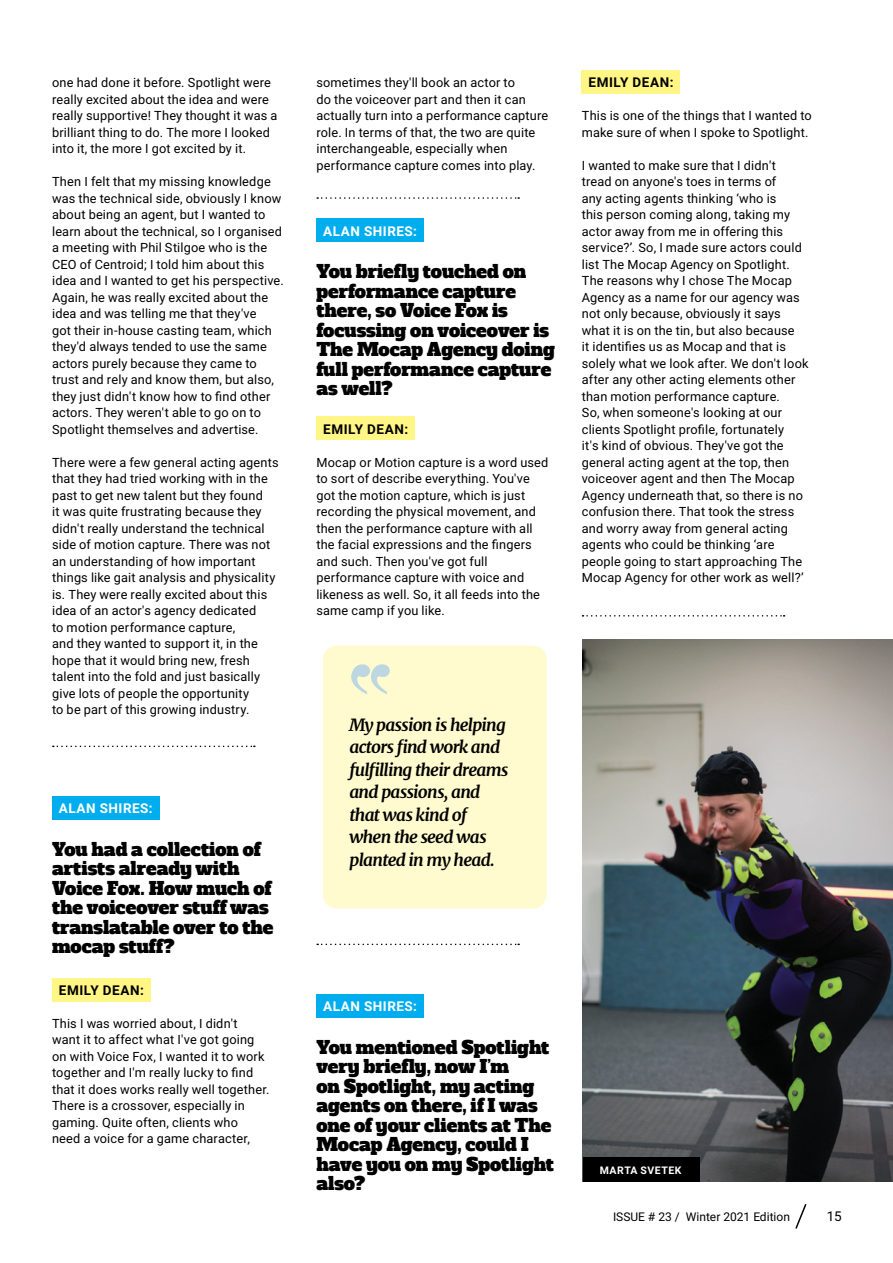
<style>
.page{position:relative;width:893px;height:1263px;background:#fff}
.page>*{position:absolute;margin:0;border:0;box-sizing:border-box;transform-origin:0 0}
.t1{font:18px/19.5px "Alfa Slab One";color:#000}
.t2{font:italic 700 16.95px/22.5px "Merriweather";letter-spacing:-.045em;color:#000}
.t3{font:700 13.5px "Roboto";letter-spacing:.04em;color:#fff}
.t4{font:700 13.5px "Roboto";letter-spacing:.04em;color:#000}
.t5{font:13.5px "Roboto";color:#000}
.t6{font:12.75px/16.5px "Roboto";letter-spacing:.015em;color:#000}
.t7{font:12px "Roboto";color:#000}
.t8{font:700 10.5px "Roboto";letter-spacing:.05em;color:#fff}
</style>
<div class="page">
<div style="left:52px;top:796px;width:107px;height:24px;background:#00aeef"></div>
<div style="left:52px;top:978px;width:98px;height:23px;background:#fff685"></div>
<svg style="left:53px;top:746px;width:202px;height:1px"></svg>
<div style="left:316px;top:219px;width:108px;height:23px;background:#00aeef"></div>
<div style="left:316px;top:417px;width:99px;height:23px;background:#fff685"></div>
<div style="left:316px;top:994px;width:108px;height:24px;background:#00aeef"></div>
<svg style="left:317px;top:197px;width:202px;height:2px"></svg>
<svg style="left:317px;top:944px;width:202px;height:1px"></svg>
<div style="left:323px;top:646px;width:224px;height:262px;background:#fffbce;border-radius:14px"></div>
<svg style="left:351px;top:664px;width:39px;height:30px"></svg>
<div style="left:582px;top:70px;width:98px;height:24px;background:#fff685"></div>
<svg style="left:583px;top:615px;width:202px;height:2px"></svg>
<img style="left:583px;top:639px;width:310px;height:543px">
<div style="left:583px;top:1157px;width:117px;height:25px;background:#000"></div>
<svg style="left:795px;top:1204px;width:12px;height:25px"></svg>
<p class="t6" style="left:52px;top:74px;width:227px">one had done it before. Spotlight were really excited about the idea and were really supportive! They thought it was a brilliant thing to do. The more I looked into it, the more I got excited by it.</p>
<p class="t6" style="left:52px;top:173px;width:233px">Then I felt that my missing knowledge was the technical side, obviously I know about being an agent, but I wanted to learn about the technical, so I organised a meeting with Phil Stilgoe who is the CEO of Centroid; I told him about this idea and I wanted to get his perspective.<br>Again, he was really excited about the idea and was telling me that they've<br>got their in-house casting team, which they'd always tended to use the same actors purely because they came to trust and rely and know them, but also, they just didn't know how to find other actors. They weren't able to go on to Spotlight themselves and advertise.</p>
<p class="t6" style="left:52px;top:453px;width:228px">There were a few general acting agents that they had tried working with in the past to get new talent but they found<br>it was quite frustrating because they didn't really understand the technical side of motion capture. There was not an understanding of how important things like gait analysis and physicality is. They were really excited about this idea of an actor's agency dedicated<br>to motion performance capture,<br>and they wanted to support it, in the hope that it would bring new, fresh talent into the fold and just basically give lots of people the opportunity<br>to be part of this growing industry.</p>
<p class="t3" style="left:59px;top:799px;width:95px">ALAN SHIRES:</p>
<h1 class="t1" style="left:52px;top:840px;width:223px">You had a collection of artists already with<br>Voice Fox. How much of the voiceover stuff was translatable over to the mocap stuff?</h1>
<p class="t4" style="left:59px;top:980px;width:86px">EMILY DEAN:</p>
<p class="t6" style="left:52px;top:1014px;width:219px">This I was worried about, I didn't<br>want it to affect what I've got going on with Voice Fox, I wanted it to work together and I'm really lucky to find that it does works really well together.<br>There is a crossover, especially in gaming. Quite often, clients who<br>need a voice for a game character,</p>
<p class="t6" style="left:316px;top:74px;width:233px">sometimes they'll book an actor to<br>do the voiceover part and then it can actually turn into a performance capture role. In terms of that, the two are quite interchangeable, especially when performance capture comes into play.</p>
<p class="t3" style="left:323px;top:221px;width:95px">ALAN SHIRES:</p>
<h1 class="t1" style="left:316px;top:262px;width:240px">You briefly touched on performance capture there, so Voice Fox is focussing on voiceover… is<br>The Mocap Agency doing full performance capture as well?</h1>
<p class="t4" style="left:323px;top:419px;width:86px">EMILY DEAN:</p>
<p class="t6" style="left:316px;top:453px;width:234px">Mocap or Motion capture is a word used to sort of describe everything. You've got the motion capture, which is just recording the physical movement, and then the performance capture with all the facial expressions and the fingers and such. Then you've got full performance capture with voice and likeness as well. So, it all feeds into the same camp if you like.</p>
<p class="t4" style="left:589px;top:73px;width:86px">EMILY DEAN:</p>
<p class="t6" style="left:582px;top:107px;width:232px">This is one of the things that I wanted to make sure of when I spoke to Spotlight.</p>
<p class="t6" style="left:582px;top:156px;width:228px">I wanted to make sure that I didn't tread on anyone's toes in terms of<br>any acting agents thinking ‘who is<br>this person coming along, taking my actor away from me in offering this service?’. So, I made sure actors could list The Mocap Agency on Spotlight.<br>The reasons why I chose The Mocap Agency as a name for our agency was not only because, obviously it says what it is on the tin, but also because<br>it identifies us as Mocap and that is solely what we look after. We don't look after any other acting elements other than motion performance capture.<br>So, when someone's looking at our clients Spotlight profile, fortunately<br>it's kind of obvious. They've got the general acting agent at the top, then voiceover agent and then The Mocap Agency underneath that, so there is no confusion there. That took the stress and worry away from general acting agents who could be thinking ‘are people going to start approaching The Mocap Agency for other work as well?’</p>
<h2 class="t2" style="left:349px;top:713px;width:161px">My passion is helping actors find work and fulfilling their dreams and passions, and that was kind of when the seed was planted in my head.</h2>
<p class="t3" style="left:323px;top:997px;width:95px">ALAN SHIRES:</p>
<h1 class="t1" style="left:316px;top:1038px;width:239px">You mentioned Spotlight very briefly, now I’m<br>on Spotlight, my acting agents on there, if I was one of your clients at The<br>Mocap Agency, could I have you on my Spotlight also?</h1>
<p class="t8" style="left:600px;top:1162px;width:83px">MARTA SVETEK</p>
<p class="t7" style="left:613px;top:1208px;width:178px">ISSUE # 23 / Winter 2021 Edition</p>
<p class="t5" style="left:827px;top:1207px;width:17px">15</p>
</div>
